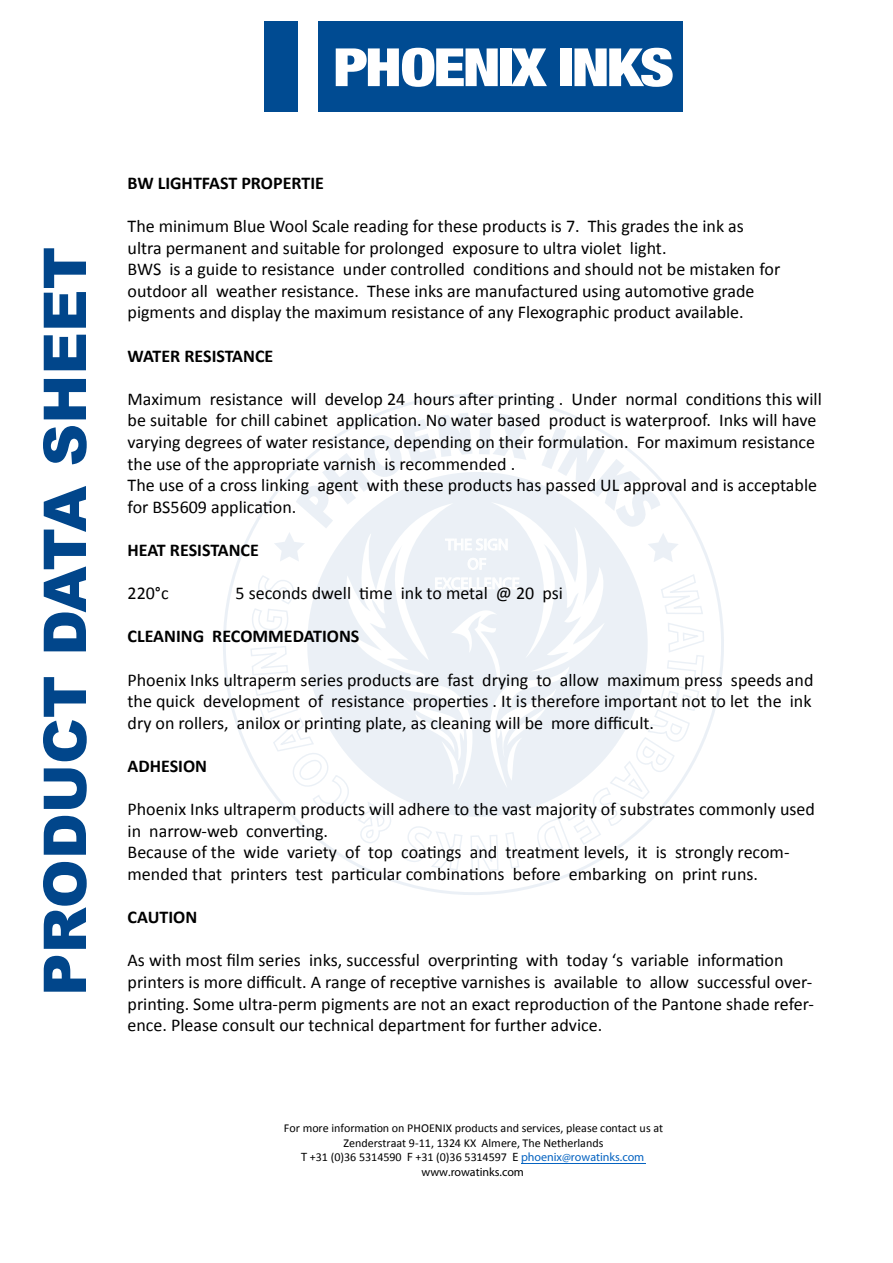
<style>
.page{position:relative;width:893px;height:1263px;background:#fff}
.page>*{position:absolute;margin:0;border:0;box-sizing:border-box;transform-origin:0 0}
.t1{font:900 59.1px "Arial";color:#01468b}
.t2{font:18px/21.6px "Calibri";color:#000}
.t3{font:700 18px "Calibri";color:#000}
.t4{font:12px/14.7px "Calibri";color:#000;text-align:center}
.s1{font-weight:700}
.s2{font-weight:700;color:#0563c1}
</style>
<div class="page">
<hr style="left:521px;top:1163px;width:125px;height:1px;background:#0563c1">
<div style="left:319px;top:21px;width:364px;height:90px;background:#004b92"></div>
<svg style="left:336px;top:48px;width:162px;height:39px"></svg>
<div style="left:500px;top:48px;width:12px;height:38px;background:#fff"></div>
<svg style="left:512px;top:48px;width:35px;height:38px"></svg>
<div style="left:560px;top:48px;width:12px;height:38px;background:#fff"></div>
<svg style="left:574px;top:48px;width:99px;height:39px"></svg>
<div style="left:264px;top:21px;width:33px;height:90px;background:#004b92"></div>
<svg style="left:223px;top:394px;width:501px;height:501px"></svg>
<svg style="left:249px;top:411px;width:456px;height:461px"></svg>
<h1 class="t1" style="left:22px;top:996px;width:751px;rotate:-90deg">PRODUCT DATA SHEET</h1>
<p class="t3" style="left:128px;top:171px;width:198px">BW LIGHTFAST PROPERTIE</p>
<p class="t2" style="left:128px;top:215px;width:654px">The minimum Blue Wool Scale reading for these products is 7. This grades the ink as ultra permanent and suitable for prolonged exposure to ultra violet light.<br>BWS is a guide to resistance under controlled conditions and should not be mistaken for outdoor all weather resistance. These inks are manufactured using automotive grade pigments and display the maximum resistance of any Flexographic product available.</p>
<p class="t3" style="left:128px;top:344px;width:147px">WATER RESISTANCE</p>
<p class="t2" style="left:128px;top:388px;width:696px">Maximum resistance will develop 24 hours after printing . Under normal conditions this will be suitable for chill cabinet application. No water based product is waterproof. Inks will have varying degrees of water resistance, depending on their formulation. For maximum resistance the use of the appropriate varnish is recommended .<br>The use of a cross linking agent with these products has passed UL approval and is acceptable for BS5609 application.</p>
<p class="t3" style="left:128px;top:538px;width:133px">HEAT RESISTANCE</p>
<p class="t2" style="left:128px;top:582px;width:43px">220°c</p>
<p class="t2" style="left:236px;top:582px;width:329px">5 seconds dwell time ink to metal @ 20 psi</p>
<p class="t3" style="left:128px;top:625px;width:233px">CLEANING RECOMMEDATIONS</p>
<p class="t2" style="left:128px;top:669px;width:687px;text-align:justify">Phoenix Inks ultraperm series products are fast drying to allow maximum press speeds and the quick development of resistance properties . It is therefore important not to let the ink dry on rollers, anilox or printing plate, as cleaning will be more difficult.</p>
<p class="t3" style="left:128px;top:754px;width:81px">ADHESION</p>
<p class="t2" style="left:128px;top:798px;width:689px">Phoenix Inks ultraperm products will adhere to the vast majority of substrates commonly used in narrow-web converting.<br>Because of the wide variety of top coatings and treatment levels, it is strongly recom&shy;mended that printers test particular combinations before embarking on print runs.</p>
<p class="t3" style="left:128px;top:906px;width:71px">CAUTION</p>
<p class="t2" style="left:128px;top:950px;width:688px">As with most film series inks, successful overprinting with today ‘s variable information printers is more difficult. A range of receptive varnishes is available to allow successful over&shy;printing. Some ultra-perm pigments are not an exact reproduction of the Pantone shade refer&shy;ence. Please consult our technical department for further advice.</p>
<p class="t4" style="left:284px;top:1121px;width:381px">For more information on PHOENIX products and services, please contact us at Zenderstraat 9-11, 1324 KX Almere, The Netherlands<br><span class="s1">T</span> +31 (0)36 5314590 <span class="s1">F</span> +31 (0)36 5314597 <span class="s1">E</span> <span class="s2">phoenix@rowatinks.com </span><span class="s1">www.rowatinks.com</span></p>
</div>
